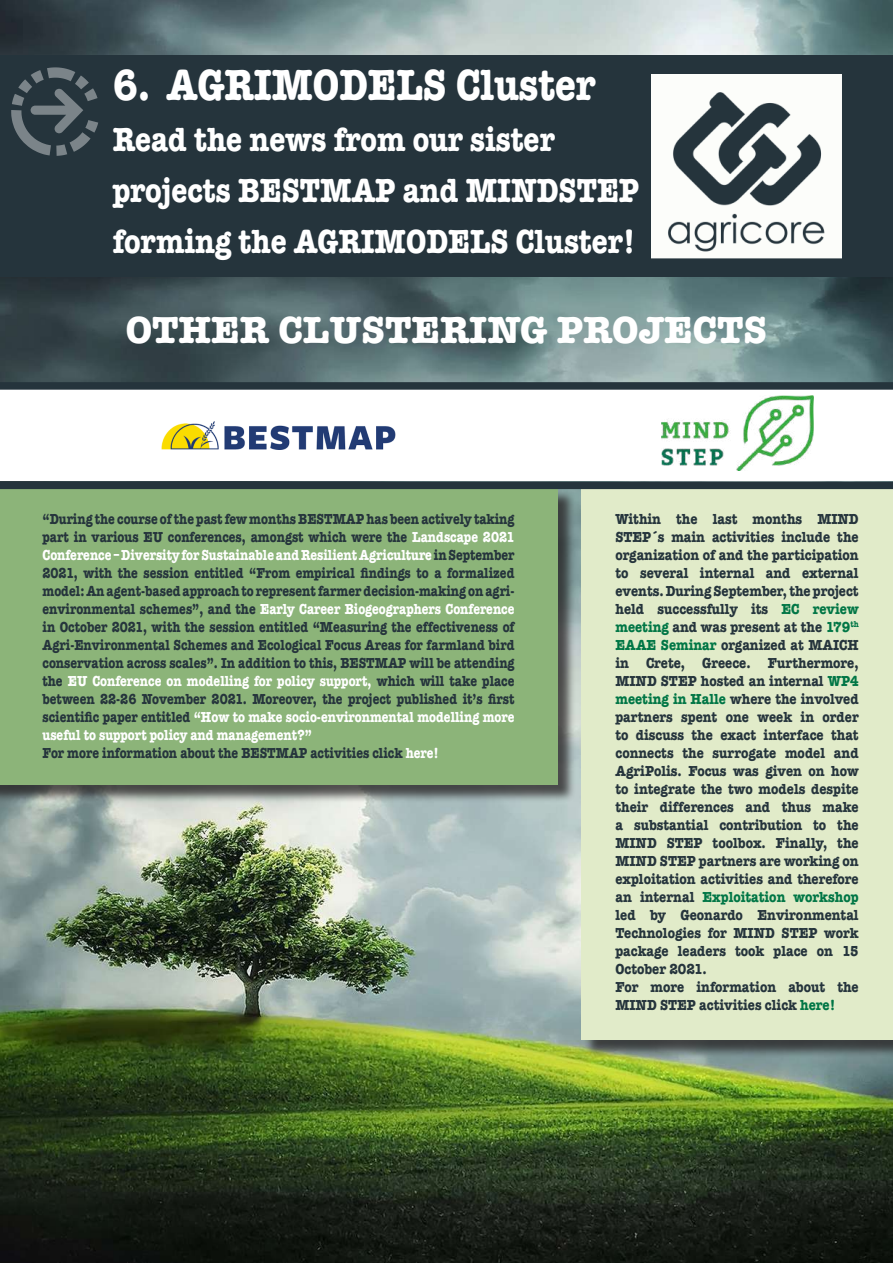
<style>
.page{position:relative;width:893px;height:1263px;background:#fff}
.page>*{position:absolute;margin:0;border:0;box-sizing:border-box;transform-origin:0 0}
.t1{font:700 45px "American Typewriter";color:#fff;scale:.85 1}
.t2{font:700 39px "American Typewriter";color:#fff}
.t3{font:700 34.5px/51px "American Typewriter";color:#fff;scale:.85 1}
.t4{font:700 15px/18px "American Typewriter";color:#25343c;scale:.82 1}
.t5{font:700 15px/18px "American Typewriter";color:#25343c;scale:.87 1}
.s1{color:#fff}
.s2{color:#007645}
</style>
<div class="page">
<img style="left:0;top:489px;width:893px;height:774px">
<img style="left:0;top:276px;width:893px;height:106px">
<img style="left:0;top:0;width:893px;height:55px">
<div style="left:0;top:489px;width:576px;height:314px;background:#231f20;opacity:.75"></div>
<div style="left:0;top:487px;width:557px;height:297px;background:#8cb479"></div>
<div style="left:583px;top:489px;width:310px;height:569px;background:#231f20;opacity:.75"></div>
<div style="left:581px;top:487px;width:312px;height:553px;background:#e1ebc9"></div>
<img style="left:161px;top:422px;width:235px;height:27px">
<img style="left:661px;top:396px;width:152px;height:74px">
<div style="left:0;top:55px;width:893px;height:221px;background:#25343c"></div>
<svg style="left:11px;top:67px;width:87px;height:89px"></svg>
<img style="left:651px;top:74px;width:191px;height:185px">
<div style="left:0;top:382px;width:893px;height:8px;background:#25343c"></div>
<div style="left:0;top:482px;width:893px;height:7px;background:#25343c"></div>
<h1 class="t1" style="left:113px;top:46px;width:569px">6. AGRIMODELS Cluster</h1>
<h3 class="t3" style="left:113px;top:113px;width:621px">Read the news from our sister projects BESTMAP and MINDSTEP forming the AGRIMODELS Cluster!</h3>
<h2 class="t2" style="left:126px;top:296px;width:643px">OTHER CLUSTERING PROJECTS</h2>
<p class="t4" style="left:43px;top:509px;width:577px">“During the course of the past few months BESTMAP has been actively taking part in various EU conferences, amongst which were the <span class="s1">Landscape 2021<br>Conference – Diversity for Sustainable and Resilient Agriculture</span> in September 2021, with the session entitled “From empirical findings to a formalized model: An agent-based approach to represent farmer decision-making on agri&shy;environmental schemes”, and the <span class="s1">Early Career Biogeographers Conference </span>in October 2021, with the session entitled “Measuring the effectiveness of Agri-Environmental Schemes and Ecological Focus Areas for farmland bird conservation across scales”. In addition to this, BESTMAP will be attending the <span class="s1">EU Conference on modelling for policy support,</span> which will take place between 22-26 November 2021. Moreover, the project published it’s first scientific paper entitled <span class="s1">“How to make socio-environmental modelling more useful to support policy and management?”<br></span>For more information about the BESTMAP activities click <span class="s1">here!</span></p>
<p class="t5" style="left:615px;top:509px;width:281px">Within the last months MIND<br>STEP´s main activities include the organization of and the participation to several internal and external events. During September, the project held successfully its <span class="s2">EC review meeting</span> and was present at the <span class="s2">179</span><sup>th<br></sup><span class="s2">EAAE Seminar</span> organized at MAICH in Crete, Greece. Furthermore,<br>MIND STEP hosted an internal <span class="s2">WP4 meeting in Halle</span> where the involved partners spent one week in order to discuss the exact interface that connects the surrogate model and<br>AgriPolis. Focus was given on how to integrate the two models despite their differences and thus make a substantial contribution to the<br>MIND STEP toolbox. Finally, the<br>MIND STEP partners are working on exploitation activities and therefore an internal <span class="s2">Exploitation workshop </span>led by Geonardo Environmental<br>Technologies for MIND STEP work package leaders took place on 15<br>October 2021.<br>For more information about the<br>MIND STEP activities click <span class="s2">here!</span></p>
</div>
